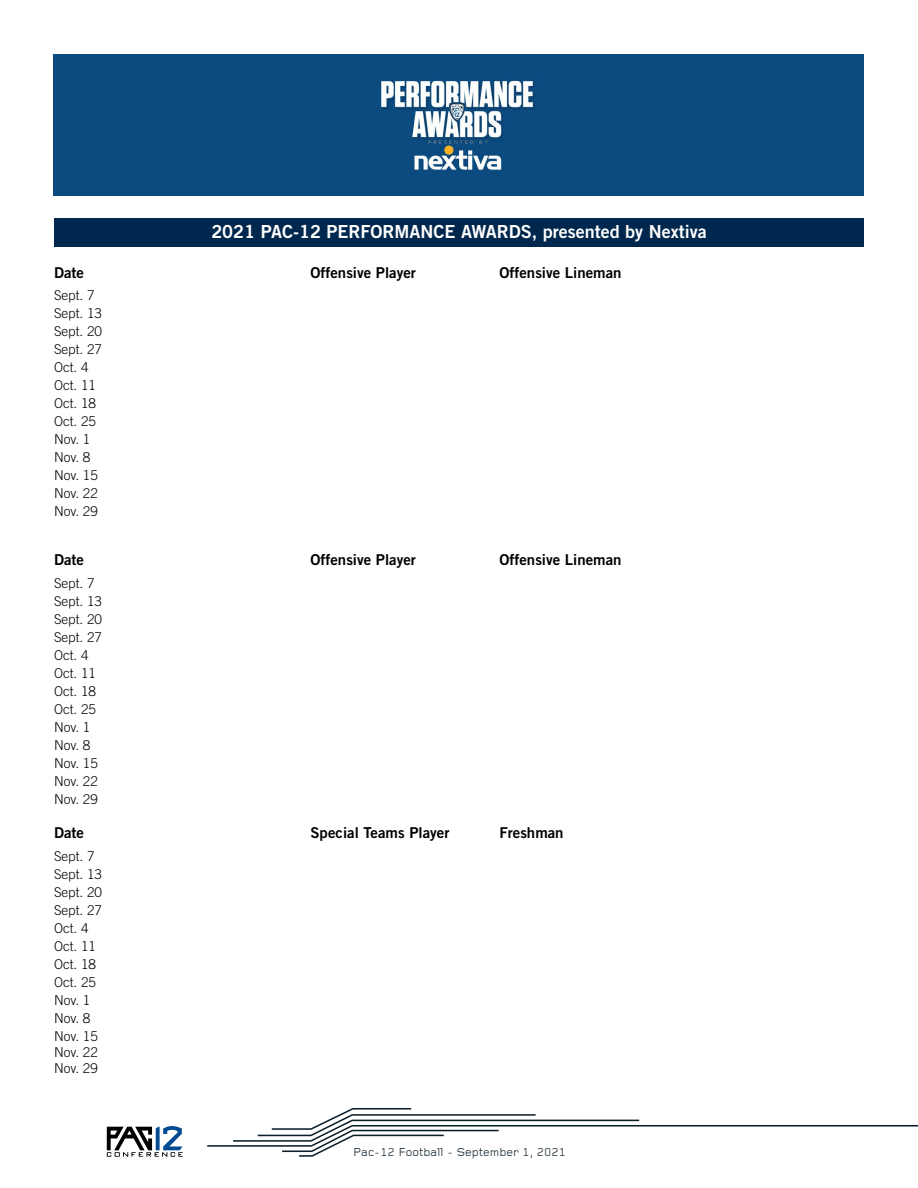
<style>
.page{position:relative;width:918px;height:1188px;background:#fff}
.page>*{position:absolute;margin:0;border:0;box-sizing:border-box;transform-origin:0 0}
.t1{font:18px "Trade Gothic LT Std Bd 2";color:#fff}
.t2{font:15px "Trade Gothic LT Std Bd 2";color:#000}
.t3{font:300 13.5px/18px "Trade Gothic LT Std";color:#000}
.t4{font:12px "Foundry Gridnik";color:#0d1f2b}
</style>
<div class="page">
<svg style="left:207px;top:1108px;width:711px;height:49px"></svg>
<svg style="left:107px;top:1126px;width:76px;height:31px"></svg>
<div style="left:54px;top:218px;width:810px;height:28px;background:#00274d"></div>
<img style="left:54px;top:54px;width:810px;height:142px">
<h1 class="t1" style="left:211px;top:221px;width:497px">2021 PAC-12 PERFORMANCE AWARDS, presented by Nextiva</h1>
<p class="t2" style="left:54px;top:263px;width:31px">Date</p>
<p class="t2" style="left:310px;top:263px;width:107px">Offensive Player</p>
<p class="t2" style="left:500px;top:263px;width:124px">Offensive Lineman</p>
<p class="t3" style="left:54px;top:286px;width:50px">Sept. 7<br>Sept. 13<br>Sept. 20<br>Sept. 27<br>Oct. 4<br>Oct. 11<br>Oct. 18<br>Oct. 25<br>Nov. 1<br>Nov. 8<br>Nov. 15<br>Nov. 22<br>Nov. 29</p>
<p class="t2" style="left:54px;top:551px;width:31px">Date</p>
<p class="t2" style="left:310px;top:551px;width:107px">Offensive Player</p>
<p class="t2" style="left:500px;top:551px;width:124px">Offensive Lineman</p>
<p class="t3" style="left:54px;top:574px;width:50px">Sept. 7<br>Sept. 13<br>Sept. 20<br>Sept. 27<br>Oct. 4<br>Oct. 11<br>Oct. 18<br>Oct. 25<br>Nov. 1<br>Nov. 8<br>Nov. 15<br>Nov. 22<br>Nov. 29</p>
<p class="t2" style="left:54px;top:824px;width:31px">Date</p>
<p class="t2" style="left:310px;top:824px;width:140px">Special Teams Player</p>
<p class="t2" style="left:500px;top:824px;width:66px">Freshman</p>
<p class="t3" style="left:54px;top:847px;width:50px">Sept. 7<br>Sept. 13<br>Sept. 20<br>Sept. 27<br>Oct. 4<br>Oct. 11<br>Oct. 18<br>Oct. 25<br>Nov. 1<br>Nov. 8<br>Nov. 15</p>
<p class="t3" style="left:54px;top:1044px;width:46px;line-height:16.2px">Nov. 22<br>Nov. 29</p>
<p class="t4" style="left:353px;top:1146px;width:214px">Pac-12 Football - September 1, 2021</p>
</div>
